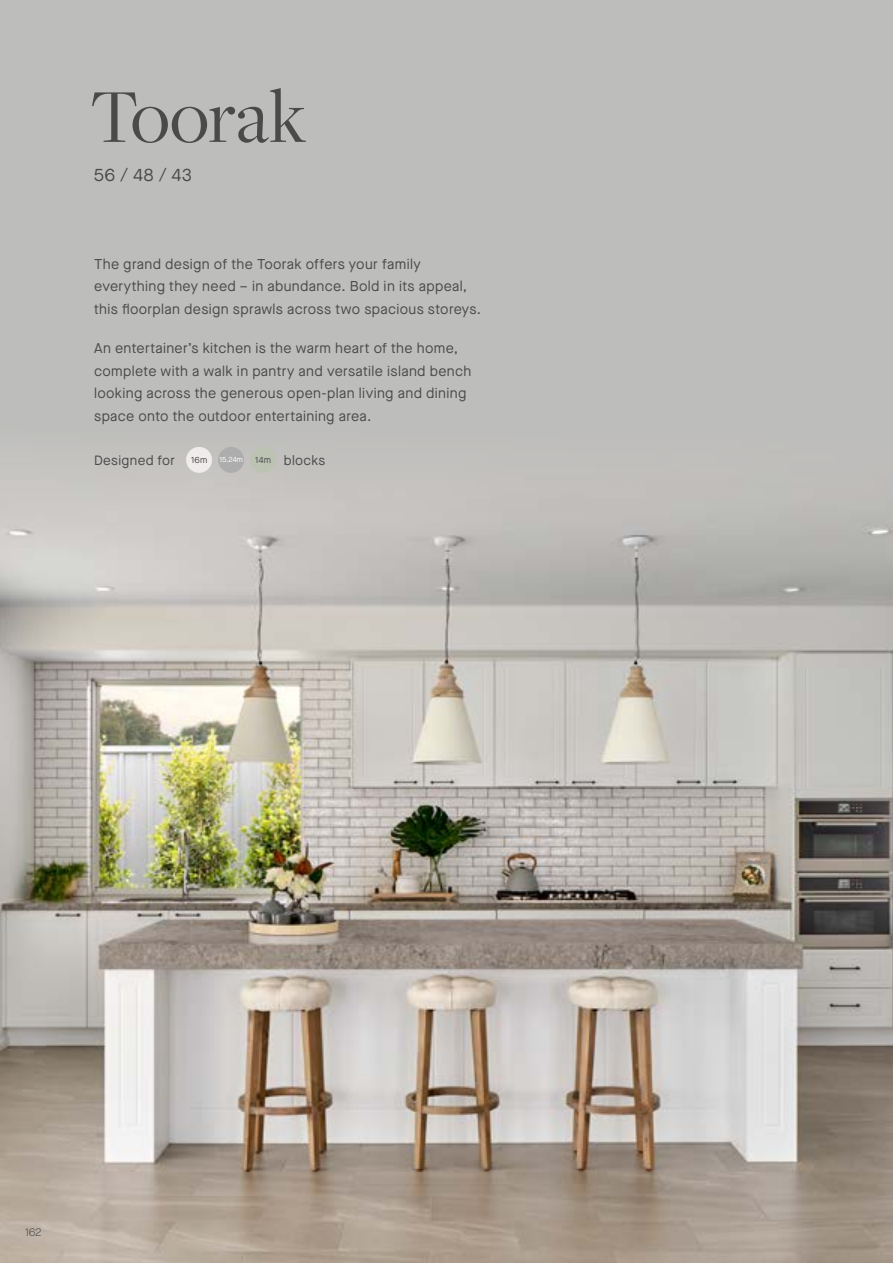
<style>
.page{position:relative;width:893px;height:1263px;background:#bdbdbb}
.page>*{position:absolute;margin:0;border:0;box-sizing:border-box;transform-origin:0 0}
.t1{font:79.05px "Freight Disp Pro";color:#4a4a49}
.t2{font:18px "Maison Neue";color:#4a4a49}
.t3{font:14.25px/22.5px "Maison Neue";letter-spacing:.025em;color:#4a4a49}
.t4{font:13.5px "Maison Neue";letter-spacing:.025em;color:#4a4a49}
.t5{font:300 11.25px "Maison Neue";color:#4a4a49}
.t6{font:7.5px "Maison Neue";color:#fff}
.s1{font-size:9px}
</style>
<div class="page">
<img style="left:0;top:447px;width:893px;height:816px">
<div style="left:186px;top:447px;width:26px;height:26px;background:#f0eceb;border-radius:50%"></div>
<div style="left:218px;top:447px;width:26px;height:26px;background:#adadad;border-radius:50%"></div>
<div style="left:250px;top:447px;width:26px;height:26px;background:#bcc3b3;border-radius:50%"></div>
<h1 class="t1" style="left:90px;top:65px;width:218px">Toorak</h1>
<p class="t2" style="left:94px;top:163px;width:100px">56 / 48 / 43</p>
<p class="t3" style="left:94px;top:252px;width:388px">The grand design of the Toorak offers your family everything they need – in abundance. Bold in its appeal, this floorplan design sprawls across two spacious storeys.</p>
<p class="t3" style="left:94px;top:337px;width:379px">An entertainer’s kitchen is the warm heart of the home, complete with a walk in pantry and versatile island bench looking across the generous open-plan living and dining space onto the outdoor entertaining area.</p>
<p class="t4" style="left:94px;top:451px;width:115px">Designed for <span class="s1">16m</span></p>
<p class="t6" style="left:220px;top:455px;width:25px">15.24m</p>
<p class="t4" style="left:255px;top:451px;width:71px"><span class="s1">14m</span> blocks</p>
<p class="t5" style="left:25px;top:1224px;width:18px">162</p>
</div>
